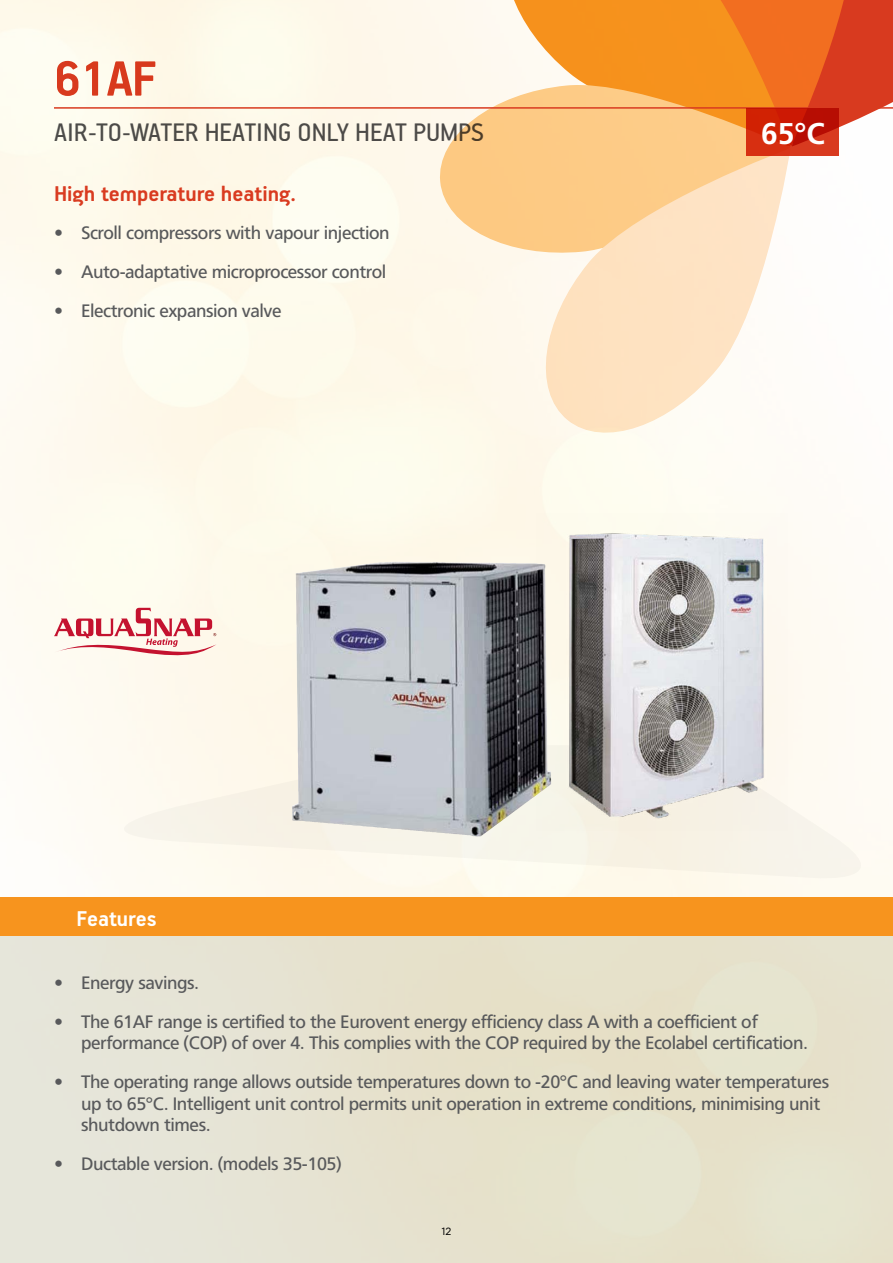
<style>
.page{position:relative;width:893px;height:1263px;background:#fff}
.page>*{position:absolute;margin:0;border:0;box-sizing:border-box;transform-origin:0 0}
.t1{font:700 55.5px "PF Handbook Pro";color:#d93b20}
.t2{font:700 30px "PF Catalog";color:#fff}
.t3{font:28.5px "PF Handbook Pro";color:#4d4d4f}
.t4{font:700 24px "PF Handbook Pro";color:#d93b20}
.t5{font:700 24px "PF Handbook Pro";color:#fff}
.t6{font:18px/21.6px "PF Catalog";letter-spacing:-.025em;color:#58595b}
.t7{font:10.5px "CF Asty Std";color:#000}
</style>
<div class="page">
<img style="left:0;top:0;width:893px;height:897px">
<svg style="left:489px;top:0;width:404px;height:147px"></svg>
<svg style="left:436px;top:78px;width:354px;height:181px;background:#fcca8a"></svg>
<svg style="left:532px;top:148px;width:259px;height:301px;fill:#fee3c2"></svg>
<hr style="left:54px;top:107px;width:839px;height:2px;background:#d93b20">
<svg style="left:110px;top:737px;width:765px;height:143px;fill:#fef8eb"></svg>
<svg style="left:54px;top:608px;width:163px;height:52px"></svg>
<img style="left:536px;top:513px;width:251px;height:317px">
<img style="left:292px;top:562px;width:183px;height:274px">
<svg style="left:747px;top:109px;width:92px;height:47px;background:#cc230b"></svg>
<div style="left:0;top:930px;width:893px;height:333px;background:#e6e3ce"></div>
<div style="left:0;top:897px;width:893px;height:39px;background:#f7941e"></div>
<h1 class="t1" style="left:54px;top:45px;width:104px">61AF</h1>
<h3 class="t3" style="left:54px;top:115px;width:432px">AIR-TO-WATER HEATING ONLY HEAT PUMPS</h3>
<h3 class="t4" style="left:54px;top:179px;width:244px">High temperature heating.</h3>
<p class="t6" style="left:54px;top:223px;width:337px">• Scroll compressors with vapour injection</p>
<p class="t6" style="left:54px;top:261px;width:334px">• Auto-adaptative microprocessor control</p>
<p class="t6" style="left:54px;top:300px;width:229px">• Electronic expansion valve</p>
<h3 class="t5" style="left:77px;top:904px;width:82px">Features</h3>
<h2 class="t2" style="left:761px;top:116px;width:65px">65°C</h2>
<p class="t6" style="left:54px;top:972px;width:147px">• Energy savings.</p>
<p class="t6" style="left:81px;top:1011px;width:728px;text-indent:-27px">• The 61AF range is certified to the Eurovent energy efficiency class A with a coefficient of performance (COP) of over 4. This complies with the COP required by the Ecolabel certification.</p>
<p class="t6" style="left:81px;top:1071px;width:750px;text-indent:-27px">• The operating range allows outside temperatures down to -20°C and leaving water temperatures up to 65°C. Intelligent unit control permits unit operation in extreme conditions, minimising unit shutdown times.</p>
<p class="t6" style="left:54px;top:1153px;width:289px">• Ductable version. (models 35-105)</p>
<p class="t7" style="left:441px;top:1225px;width:11px">12</p>
</div>
